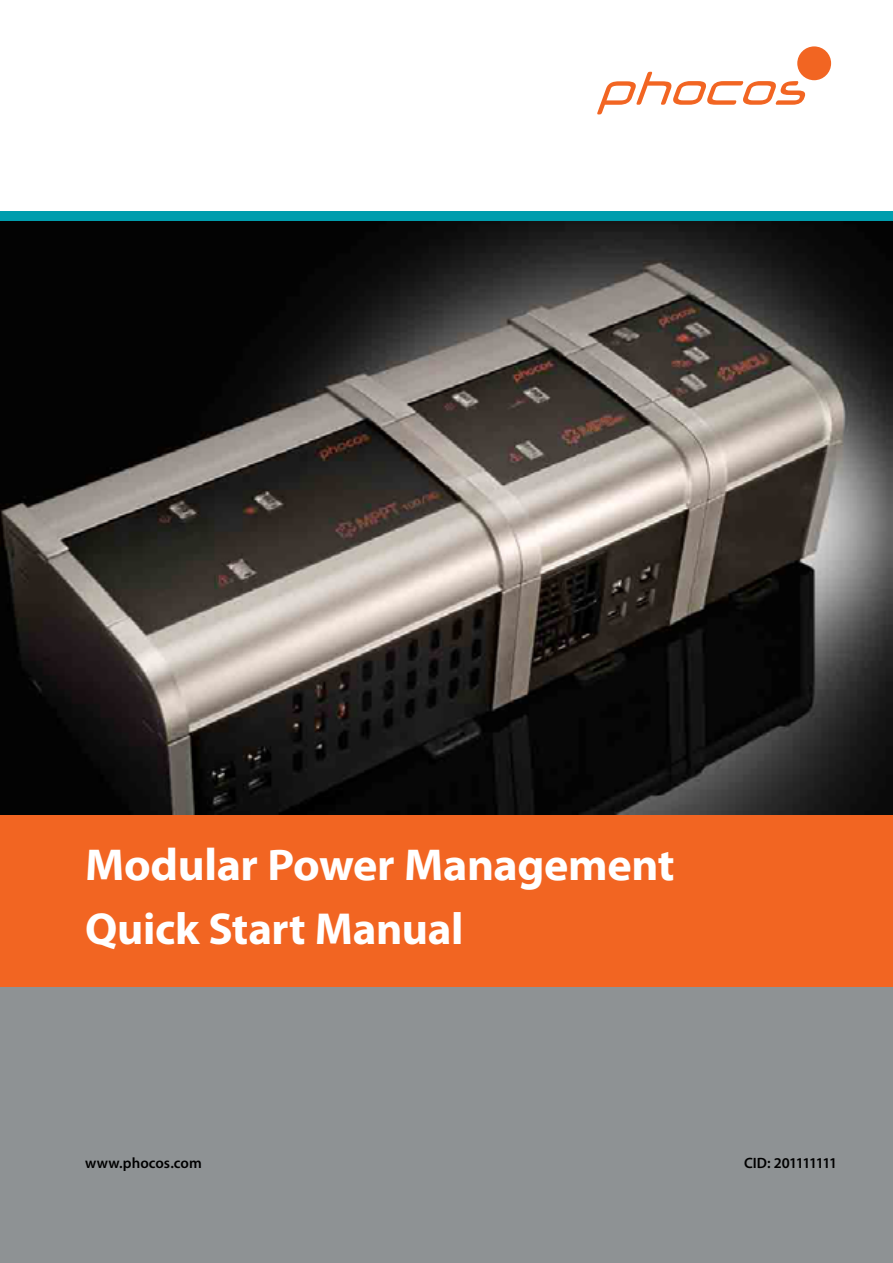
<style>
.page{position:relative;width:893px;height:1263px;background:#fff}
.page>*{position:absolute;margin:0;border:0;box-sizing:border-box;transform-origin:0 0}
.t1{font:700 45px "Myriad Web Pro";letter-spacing:-.01em;color:#fff}
.t2{font:700 45px "Myriad Pro";letter-spacing:-.01em;color:#fff}
.t3{font:600 15px "Myriad Pro";letter-spacing:-.005em;color:#000}
.t4{font:600 15px "Myriad Pro";letter-spacing:-.09em;color:#000}
</style>
<div class="page">
<div style="left:0;top:986px;width:893px;height:277px;background:#8e9294"></div>
<div style="left:0;top:810px;width:893px;height:176px;background:#f26522"></div>
<img style="left:0;top:220px;width:893px;height:594px">
<div style="left:0;top:211px;width:893px;height:9px;background:#009dad"></div>
<div style="left:797px;top:46px;width:34px;height:34px;background:#f26522;border-radius:50%"></div>
<svg style="left:597px;top:72px;width:209px;height:42px"></svg>
<p class="t1" style="left:85px;top:840px;width:591px">Modular Power Management</p>
<p class="t2" style="left:85px;top:899px;width:380px">Quick Start Manual</p>
<p class="t3" style="left:85px;top:1153px;width:118px">www.phocos.com</p>
<p class="t4" style="left:744px;top:1153px;width:95px">CID: 201111111</p>
</div>
